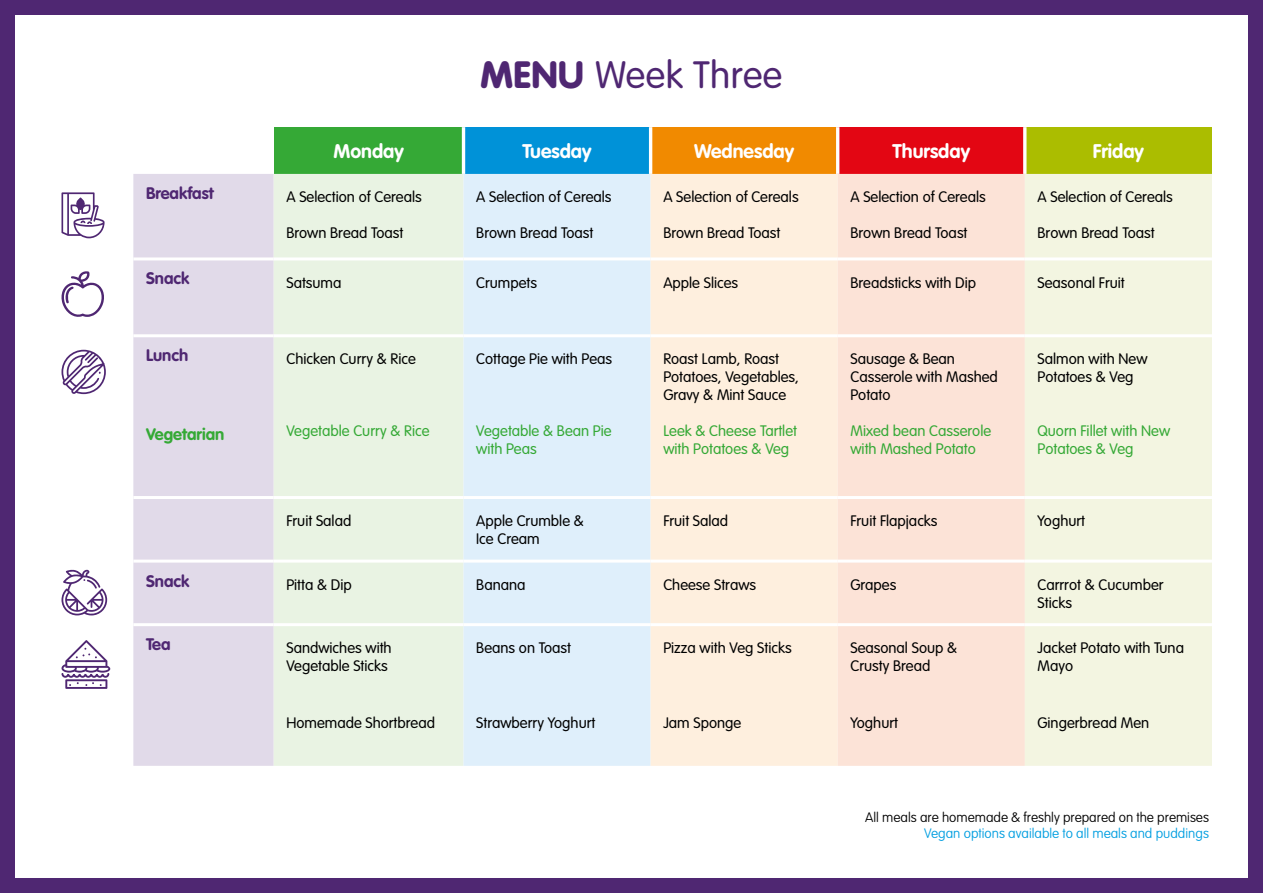
<style>
.page{position:relative;width:1263px;height:893px;background:#fff}
.page>*{position:absolute;margin:0;border:0;box-sizing:border-box;transform-origin:0 0}
.t1{font:300 37.5px "VAG Rounded Std";letter-spacing:.01em;color:#4f2772}
.t2{font:700 19.5px "VAG Rounded Std";color:#fff}
.t3{font:700 16.5px "VAG Rounded Std";color:#4f2772}
.t4{font:700 16.5px "VAG Rounded Std";color:#35a936}
.t5{font:300 15px/18px "VAG Rounded Std";color:#000}
.t6{font:300 15px/18px "VAG Rounded Std";color:#35a936}
.t7{font:100 13.5px "VAG Rounded Std";color:#000}
.t8{font:100 13.5px "VAG Rounded Std";color:#009ee0}
.s1{font-weight:900}
</style>
<div class="page">
<div style="left:0;top:0;width:1263px;height:893px;border:15px solid #4f2772"></div>
<svg style="left:61px;top:192px;width:44px;height:46px"></svg>
<svg style="left:61px;top:569px;width:46px;height:46px"></svg>
<svg style="left:61px;top:640px;width:49px;height:49px"></svg>
<svg style="left:61px;top:271px;width:43px;height:46px"></svg>
<svg style="left:61px;top:350px;width:45px;height:44px"></svg>
<div style="left:274px;top:127px;width:189px;height:47px;background:#35a936"></div>
<div style="left:463px;top:127px;width:188px;height:47px;background:#0092d8"></div>
<div style="left:651px;top:127px;width:187px;height:47px;background:#f18a00"></div>
<div style="left:838px;top:127px;width:187px;height:47px;background:#e30613"></div>
<div style="left:1025px;top:127px;width:187px;height:47px;background:#abbd00"></div>
<div style="left:133px;top:174px;width:141px;height:592px;background:#e1dae9"></div>
<div style="left:274px;top:174px;width:189px;height:592px;background:#e9f3e3"></div>
<div style="left:463px;top:174px;width:188px;height:592px;background:#dfeffb"></div>
<div style="left:651px;top:174px;width:187px;height:592px;background:#feefde"></div>
<div style="left:838px;top:174px;width:187px;height:592px;background:#fce3d7"></div>
<div style="left:1025px;top:174px;width:187px;height:592px;background:#f3f5e1"></div>
<hr style="left:462px;top:127px;width:3px;height:47px;background:#fff">
<hr style="left:649px;top:127px;width:3px;height:47px;background:#fff">
<hr style="left:836px;top:127px;width:3px;height:47px;background:#fff">
<hr style="left:1023px;top:127px;width:3px;height:47px;background:#fff">
<hr style="left:133px;top:257px;width:141px;height:3px;background:#fff">
<hr style="left:274px;top:257px;width:189px;height:3px;background:#fff">
<hr style="left:463px;top:257px;width:188px;height:3px;background:#fff">
<hr style="left:651px;top:257px;width:187px;height:3px;background:#fff">
<hr style="left:838px;top:257px;width:187px;height:3px;background:#fff">
<hr style="left:1025px;top:257px;width:187px;height:3px;background:#fff">
<hr style="left:133px;top:334px;width:141px;height:3px;background:#fff">
<hr style="left:274px;top:334px;width:189px;height:3px;background:#fff">
<hr style="left:463px;top:334px;width:188px;height:3px;background:#fff">
<hr style="left:651px;top:334px;width:187px;height:3px;background:#fff">
<hr style="left:838px;top:334px;width:187px;height:3px;background:#fff">
<hr style="left:1025px;top:334px;width:187px;height:3px;background:#fff">
<hr style="left:133px;top:496px;width:141px;height:3px;background:#fff">
<hr style="left:274px;top:496px;width:189px;height:3px;background:#fff">
<hr style="left:463px;top:496px;width:188px;height:3px;background:#fff">
<hr style="left:651px;top:496px;width:187px;height:3px;background:#fff">
<hr style="left:838px;top:496px;width:187px;height:3px;background:#fff">
<hr style="left:1025px;top:496px;width:187px;height:3px;background:#fff">
<hr style="left:133px;top:560px;width:141px;height:3px;background:#fff">
<hr style="left:274px;top:560px;width:189px;height:3px;background:#fff">
<hr style="left:463px;top:560px;width:188px;height:3px;background:#fff">
<hr style="left:651px;top:560px;width:187px;height:3px;background:#fff">
<hr style="left:838px;top:560px;width:187px;height:3px;background:#fff">
<hr style="left:1025px;top:560px;width:187px;height:3px;background:#fff">
<hr style="left:133px;top:623px;width:141px;height:3px;background:#fff">
<hr style="left:274px;top:623px;width:189px;height:3px;background:#fff">
<hr style="left:463px;top:623px;width:188px;height:3px;background:#fff">
<hr style="left:651px;top:623px;width:187px;height:3px;background:#fff">
<hr style="left:838px;top:623px;width:187px;height:3px;background:#fff">
<hr style="left:1025px;top:623px;width:187px;height:3px;background:#fff">
<h1 class="t1" style="left:481px;top:53px;width:303px"><span class="s1">MENU</span> Week Three</h1>
<h2 class="t2" style="left:333px;top:140px;width:72px">Monday</h2>
<h2 class="t2" style="left:523px;top:140px;width:70px">Tuesday</h2>
<h2 class="t2" style="left:694px;top:140px;width:102px">Wednesday</h2>
<h2 class="t2" style="left:892px;top:140px;width:79px">Thursday</h2>
<h2 class="t2" style="left:1093px;top:140px;width:53px">Friday</h2>
<p class="t3" style="left:146px;top:184px;width:69px">Breakfast</p>
<p class="t5" style="left:286px;top:189px;width:137px">A Selection of Cereals</p>
<p class="t5" style="left:286px;top:225px;width:119px">Brown Bread Toast</p>
<p class="t5" style="left:476px;top:189px;width:137px">A Selection of Cereals</p>
<p class="t5" style="left:476px;top:225px;width:119px">Brown Bread Toast</p>
<p class="t5" style="left:663px;top:189px;width:137px">A Selection of Cereals</p>
<p class="t5" style="left:663px;top:225px;width:119px">Brown Bread Toast</p>
<p class="t5" style="left:850px;top:189px;width:137px">A Selection of Cereals</p>
<p class="t5" style="left:850px;top:225px;width:119px">Brown Bread Toast</p>
<p class="t5" style="left:1037px;top:189px;width:137px">A Selection of Cereals</p>
<p class="t5" style="left:1037px;top:225px;width:119px">Brown Bread Toast</p>
<p class="t3" style="left:146px;top:269px;width:45px">Snack</p>
<p class="t5" style="left:286px;top:274px;width:57px">Satsuma</p>
<p class="t5" style="left:476px;top:274px;width:62px">Crumpets</p>
<p class="t5" style="left:663px;top:274px;width:76px">Apple Slices</p>
<p class="t5" style="left:850px;top:274px;width:127px">Breadsticks with Dip</p>
<p class="t5" style="left:1037px;top:274px;width:89px">Seasonal Fruit</p>
<p class="t3" style="left:146px;top:346px;width:44px">Lunch</p>
<p class="t4" style="left:146px;top:425px;width:80px">Vegetarian</p>
<p class="t5" style="left:286px;top:351px;width:131px">Chicken Curry &amp; Rice</p>
<p class="t6" style="left:286px;top:423px;width:145px">Vegetable Curry &amp; Rice</p>
<p class="t5" style="left:476px;top:351px;width:137px">Cottage Pie with Peas</p>
<p class="t6" style="left:476px;top:423px;width:137px">Vegetable &amp; Bean Pie with Peas</p>
<p class="t5" style="left:663px;top:351px;width:137px">Roast Lamb, Roast<br>Potatoes, Vegetables,<br>Gravy &amp; Mint Sauce</p>
<p class="t6" style="left:663px;top:423px;width:135px">Leek &amp; Cheese Tartlet with Potatoes &amp; Veg</p>
<p class="t5" style="left:850px;top:351px;width:149px">Sausage &amp; Bean<br>Casserole with Mashed<br>Potato</p>
<p class="t6" style="left:850px;top:423px;width:142px">Mixed bean Casserole with Mashed Potato</p>
<p class="t5" style="left:1037px;top:351px;width:111px">Salmon with New<br>Potatoes &amp; Veg</p>
<p class="t6" style="left:1037px;top:423px;width:134px">Quorn Fillet with New<br>Potatoes &amp; Veg</p>
<p class="t5" style="left:286px;top:512px;width:66px">Fruit Salad</p>
<p class="t5" style="left:476px;top:512px;width:109px">Apple Crumble &amp;<br>Ice Cream</p>
<p class="t5" style="left:663px;top:512px;width:66px">Fruit Salad</p>
<p class="t5" style="left:850px;top:512px;width:89px">Fruit Flapjacks</p>
<p class="t5" style="left:1037px;top:512px;width:49px">Yoghurt</p>
<p class="t3" style="left:146px;top:571px;width:45px">Snack</p>
<p class="t5" style="left:286px;top:576px;width:67px">Pitta &amp; Dip</p>
<p class="t5" style="left:476px;top:576px;width:51px">Banana</p>
<p class="t5" style="left:663px;top:576px;width:94px">Cheese Straws</p>
<p class="t5" style="left:850px;top:576px;width:47px">Grapes</p>
<p class="t5" style="left:1037px;top:576px;width:127px">Carrrot &amp; Cucumber<br>Sticks</p>
<p class="t3" style="left:146px;top:635px;width:26px">Tea</p>
<p class="t5" style="left:286px;top:639px;width:107px">Sandwiches with<br>Vegetable Sticks</p>
<p class="t5" style="left:476px;top:639px;width:96px">Beans on Toast</p>
<p class="t5" style="left:663px;top:639px;width:130px">Pizza with Veg Sticks</p>
<p class="t5" style="left:850px;top:639px;width:108px">Seasonal Soup &amp;<br>Crusty Bread</p>
<p class="t5" style="left:1037px;top:639px;width:148px">Jacket Potato with Tuna<br>Mayo</p>
<p class="t5" style="left:286px;top:714px;width:150px">Homemade Shortbread</p>
<p class="t5" style="left:476px;top:714px;width:121px">Strawberry Yoghurt</p>
<p class="t5" style="left:663px;top:714px;width:79px">Jam Sponge</p>
<p class="t5" style="left:850px;top:714px;width:49px">Yoghurt</p>
<p class="t5" style="left:1037px;top:714px;width:113px">Gingerbread Men</p>
<p class="t7" style="left:865px;top:809px;width:345px">All meals are homemade &amp; freshly prepared on the premises</p>
<p class="t8" style="left:924px;top:826px;width:286px">Vegan options available to all meals and puddings</p>
</div>
